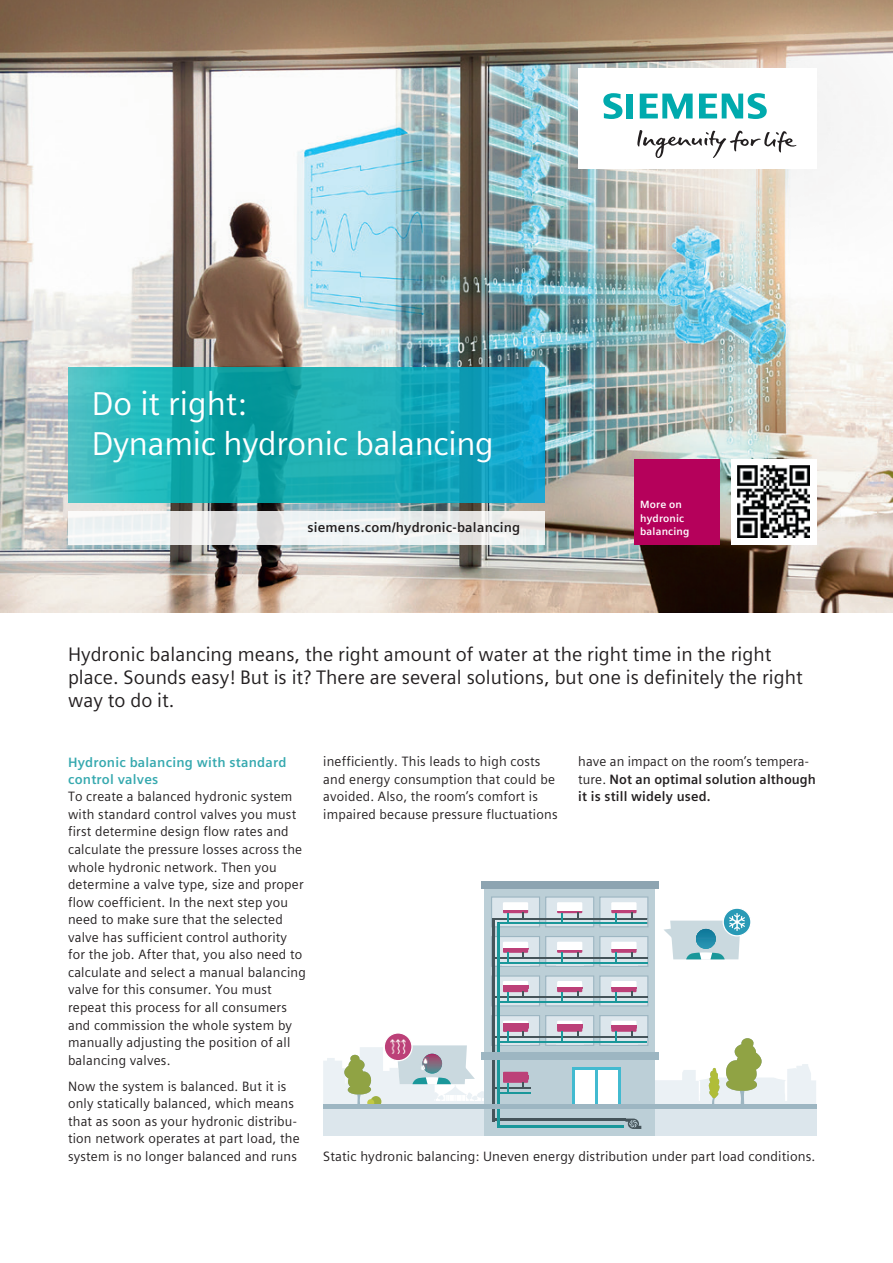
<style>
.page{position:relative;width:893px;height:1263px;background:#fff}
.page>*{position:absolute;margin:0;border:0;box-sizing:border-box;transform-origin:0 0}
.t1{font:33px/39.6px "Siemens Sans Global";letter-spacing:-.01em;color:#fff}
.t2{font:19.5px/23.4px "Siemens Sans Global";color:#231f20}
.t3{font:13.5px/17.5px "Siemens Sans Global";letter-spacing:.015em;color:#231f20}
.t4{font:700 13.5px/17.5px "Siemens Sans Global";letter-spacing:.015em;color:#231f20}
.t5{font:700 13.5px/17px "Siemens Sans Global";letter-spacing:.015em;color:#36a9af}
.t6{font:700 10.5px/13.6px "Siemens Sans Global";letter-spacing:.015em;color:#fff}
.s1{font-weight:400}
</style>
<div class="page">
<img style="left:0;top:0;width:893px;height:612px">
<img style="left:527px;top:0;width:366px;height:312px">
<div style="left:578px;top:68px;width:238px;height:101px;background:#fff"></div>
<svg style="left:637px;top:130px;width:159px;height:28px"></svg>
<svg style="left:603px;top:93px;width:30px;height:26px"></svg>
<svg style="left:640px;top:94px;width:53px;height:25px"></svg>
<svg style="left:699px;top:93px;width:68px;height:26px"></svg>
<svg style="left:68px;top:511px;width:476px;height:33px;fill:#ecf2f3"></svg>
<svg style="left:68px;top:367px;width:476px;height:136px;background:#1aaab6"></svg>
<div style="left:323px;top:1108px;width:493px;height:28px;background:#dce6ec"></div>
<div style="left:484px;top:888px;width:171px;height:247px;background:#bccfd7"></div>
<div style="left:481px;top:882px;width:178px;height:7px;background:#8da4b1"></div>
<svg style="left:625px;top:1118px;width:16px;height:11px"></svg>
<svg style="left:664px;top:908px;width:87px;height:51px"></svg>
<hr style="left:498px;top:1125px;width:126px;height:2px;background:#1a979a">
<hr style="left:494px;top:1118px;width:131px;height:3px;background:#45545a">
<hr style="left:492px;top:918px;width:3px;height:203px;background:#45545a">
<svg style="left:491px;top:896px;width:157px;height:31px;background:#bdcbd3"></svg>
<svg style="left:491px;top:936px;width:157px;height:31px;background:#bfc8d1"></svg>
<svg style="left:491px;top:975px;width:157px;height:31px"></svg>
<svg style="left:323px;top:1015px;width:493px;height:89px"></svg>
<hr style="left:499px;top:962px;width:148px;height:1px;background:#1a979a">
<hr style="left:499px;top:1001px;width:148px;height:2px;background:#1a979a">
<hr style="left:499px;top:1041px;width:148px;height:1px;background:#1a979a">
<hr style="left:499px;top:1092px;width:32px;height:2px;background:#1a979a">
<hr style="left:497px;top:923px;width:3px;height:204px;background:#1a979a">
<div style="left:481px;top:1052px;width:178px;height:7px;background:#9db6c2"></div>
<div style="left:323px;top:1104px;width:493px;height:5px;background:#9db6c2"></div>
<div style="left:731px;top:459px;width:85px;height:85px;background:#fff"></div>
<img style="left:738px;top:466px;width:72px;height:71px">
<div style="left:634px;top:459px;width:85px;height:85px;background:#b5015b"></div>
<h1 class="t1" style="left:92px;top:384px;width:404px">Do it right:<br>Dynamic hydronic balancing</h1>
<p class="t4" style="left:307px;top:519px;width:215px">siemens.com/hydronic-balancing</p>
<p class="t6" style="left:640px;top:498px;width:51px">More on hydronic balancing</p>
<h2 class="t2" style="left:68px;top:642px;width:736px">Hydronic balancing means, the right amount of water at the right time in the right place. Sounds easy! But is it? There are several solutions, but one is definitely the right way to do it.</h2>
<p class="t5" style="left:68px;top:754px;width:220px">Hydronic balancing with standard control valves</p>
<p class="t3" style="left:68px;top:788px;width:239px">To create a balanced hydronic system with standard control valves you must first determine design flow rates and calculate the pressure losses across the whole hydronic network. Then you determine a valve type, size and proper flow coefficient. In the next step you need to make sure that the selected valve has sufficient control authority for the job. After that, you also need to calculate and select a manual balancing valve for this consumer. You must repeat this process for all consumers and commission the whole system by manually adjusting the position of all balancing valves.</p>
<p class="t3" style="left:68px;top:1077px;width:233px">Now the system is balanced. But it is only statically balanced, which means that as soon as your hydronic distribu&shy;tion network operates at part load, the system is no longer balanced and runs</p>
<p class="t3" style="left:323px;top:752px;width:236px">inefficiently. This leads to high costs and energy consumption that could be avoided. Also, the room’s comfort is impaired because pressure fluctuations</p>
<p class="t4" style="left:578px;top:753px;width:239px"><span class="s1">have an impact on the room’s tempera&shy;ture.</span> Not an optimal solution although it is still widely used.</p>
<p class="t3" style="left:323px;top:1148px;width:494px">Static hydronic balancing: Uneven energy distribution under part load conditions.</p>
</div>
